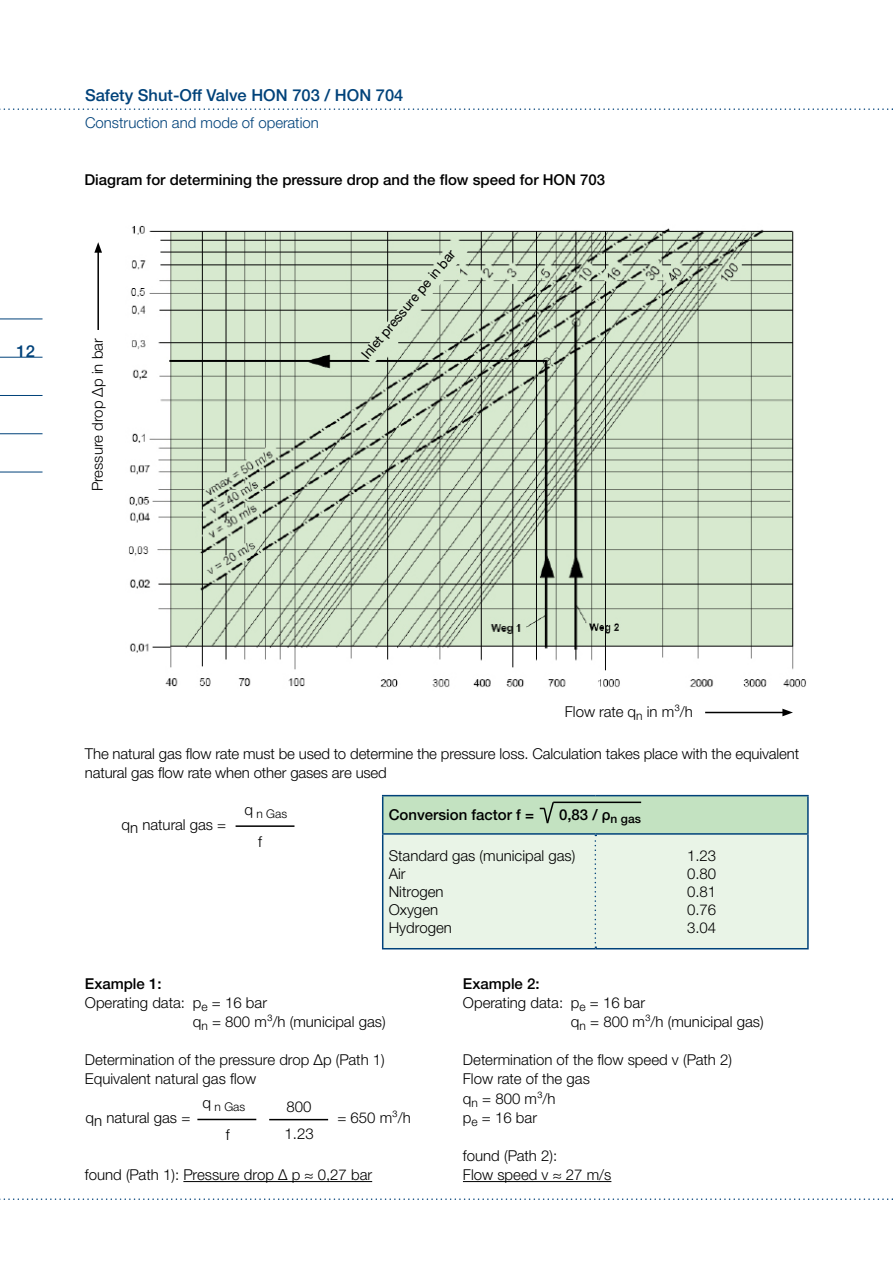
<style>
.page{position:relative;width:893px;height:1263px;background:#fff}
.page>*{position:absolute;margin:0;border:0;box-sizing:border-box;transform-origin:0 0}
.t1{font:500 16.5px "Helvetica Neue LTW1 G";color:#00427a}
.t2{font:300 15px/18px "Helvetica Neue LTW1 G";color:#000}
.t3{font:500 15px "Helvetica Neue LTW1 G";color:#000}
.t4{font:300 15px "Helvetica Neue LTW1 G";color:#00427a}
.t5{font:13.5px "Helvetica Neue LTW1 G";color:#000}
.t6{font:300 12px "Helvetica Neue LTW1 G";color:#000}
</style>
<div class="page">
<svg style="left:0;top:108px;width:893px;height:2px"></svg>
<hr style="left:0;top:319px;width:43px;height:1px;background:#00427a">
<hr style="left:0;top:357px;width:43px;height:1px;background:#00427a">
<hr style="left:0;top:395px;width:43px;height:1px;background:#00427a">
<hr style="left:0;top:433px;width:43px;height:1px;background:#00427a">
<hr style="left:0;top:472px;width:43px;height:1px;background:#00427a">
<svg style="left:0;top:1198px;width:893px;height:2px"></svg>
<img style="left:129px;top:225px;width:677px;height:462px">
<hr style="left:705px;top:712px;width:80px;height:1px;background:#000">
<svg style="left:782px;top:709px;width:11px;height:7px"></svg>
<hr style="left:97px;top:250px;width:2px;height:80px;background:#000">
<svg style="left:94px;top:242px;width:8px;height:11px"></svg>
<hr style="left:183px;top:1181px;width:189px;height:1px;background:#000">
<hr style="left:463px;top:1181px;width:148px;height:1px;background:#000">
<hr style="left:236px;top:825px;width:58px;height:2px;background:#000">
<div style="left:383px;top:796px;width:425px;height:38px;background:#c3e2c1"></div>
<div style="left:383px;top:835px;width:424px;height:113px;background:#e9f4e7"></div>
<hr style="left:807px;top:796px;width:2px;height:37px;background:#00427a">
<hr style="left:382px;top:796px;width:1px;height:37px;background:#00427a">
<hr style="left:382px;top:795px;width:213px;height:1px;background:#00427a">
<hr style="left:595px;top:795px;width:214px;height:1px;background:#00427a">
<hr style="left:382px;top:835px;width:1px;height:113px;background:#00427a">
<hr style="left:382px;top:833px;width:213px;height:2px;background:#00427a">
<hr style="left:382px;top:948px;width:213px;height:1px;background:#00427a">
<svg style="left:595px;top:835px;width:1px;height:113px"></svg>
<hr style="left:807px;top:835px;width:2px;height:113px;background:#00427a">
<hr style="left:595px;top:833px;width:214px;height:2px;background:#00427a">
<hr style="left:595px;top:948px;width:214px;height:1px;background:#00427a">
<svg style="left:540px;top:802px;width:15px;height:22px"></svg>
<hr style="left:553px;top:801px;width:88px;height:2px;background:#000">
<hr style="left:197px;top:1119px;width:59px;height:1px;background:#000">
<hr style="left:269px;top:1119px;width:59px;height:1px;background:#000">
<svg style="left:360px;top:241px;width:108px;height:124px;background:#c6d7bf"></svg>
<p class="t1" style="left:17px;top:341px;width:20px">12</p>
<p class="t1" style="left:85px;top:85px;width:320px">Safety Shut-Off Valve HON 703 / HON 704</p>
<p class="t4" style="left:85px;top:113px;width:235px">Construction and mode of operation</p>
<p class="t3" style="left:84px;top:171px;width:470px">Diagram for determining the pressure drop and the flow speed for HON</p>
<p class="t3" style="left:580px;top:171px;width:27px">703</p>
<p class="t2" style="left:88px;top:491px;width:155px;rotate:-90deg">Pressure drop Δp in bar</p>
<p class="t5" style="left:358px;top:352px;width:140px;rotate:-50deg">Inlet pressure pe in bar</p>
<p class="t2" style="left:565px;top:703px;width:130px">Flow rate q<sub>n</sub> in m³/h</p>
<p class="t2" style="left:85px;top:744px;width:716px;line-height:19.2px">The natural gas flow rate must be used to determine the pressure loss. Calculation takes place with the equivalent natural gas flow rate when other gases are used</p>
<p class="t2" style="left:122px;top:815px;width:106px">qn natural gas =</p>
<p class="t6" style="left:244px;top:806px;width:44px"><sup>q</sup> n Gas</p>
<p class="t2" style="left:258px;top:832px;width:5px">f</p>
<p class="t3" style="left:389px;top:806px;width:147px">Conversion factor f =</p>
<p class="t3" style="left:559px;top:806px;width:83px">0,83 / ρ<sub>n</sub> <sub>gas</sub></p>
<p class="t2" style="left:389px;top:846px;width:188px">Standard gas (municipal gas)<br>Air<br>Nitrogen<br>Oxygen<br>Hydrogen</p>
<p class="t2" style="left:687px;top:846px;width:31px;text-align:justify">1.23<br>0.80<br>0.81<br>0.76<br>3.04</p>
<p class="t3" style="left:85px;top:974px;width:123px">Example 1: E</p>
<p class="t3" style="left:472px;top:974px;width:69px">xample 2:</p>
<p class="t2" style="left:85px;top:993px;width:184px">Operating data: p<sub>e</sub> = 16 bar</p>
<p class="t2" style="left:463px;top:993px;width:184px">Operating data: p<sub>e</sub> = 16 bar</p>
<p class="t2" style="left:193px;top:1012px;width:194px">q<sub>n</sub> = 800 m³/h (municipal gas)</p>
<p class="t2" style="left:571px;top:1012px;width:194px">q<sub>n</sub> = 800 m³/h (municipal gas)</p>
<p class="t2" style="left:85px;top:1051px;width:301px">Determination of the pressure drop Δp (Path 1)</p>
<p class="t2" style="left:463px;top:1051px;width:271px">Determination of the flow speed v (Path 2)</p>
<p class="t2" style="left:85px;top:1070px;width:173px">Equivalent natural gas flow</p>
<p class="t2" style="left:463px;top:1069px;width:128px;line-height:19.2px">Flow rate of the gas q<sub>n</sub> = 800 m³/h<br>p<sub>e</sub> = 16 bar</p>
<p class="t2" style="left:463px;top:1146px;width:96px">found (Path 2):</p>
<p class="t2" style="left:85px;top:1166px;width:289px">found (Path 1): Pressure drop Δ p ≈ 0,27 bar</p>
<p class="t2" style="left:463px;top:1166px;width:150px">Flow speed v ≈ 27 m/s</p>
<p class="t6" style="left:203px;top:1099px;width:44px"><sup>q</sup> n Gas</p>
<p class="t2" style="left:226px;top:1126px;width:5px">f</p>
<p class="t2" style="left:284px;top:1092px;width:31px;line-height:27.6px">800<br>1.23</p>
<p class="t2" style="left:337px;top:1109px;width:75px">= 650 m³/h</p>
<p class="t2" style="left:86px;top:1108px;width:106px">qn natural gas =</p>
</div>
